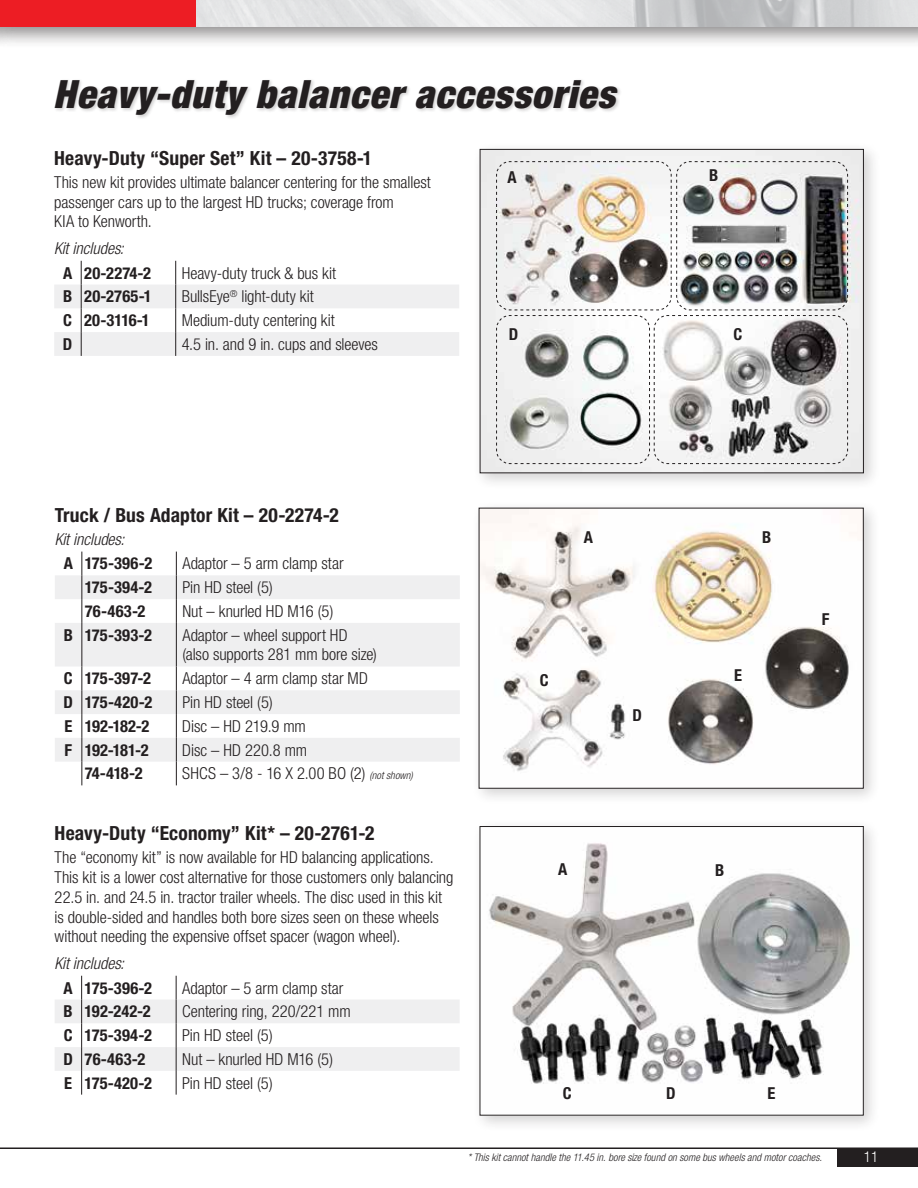
<style>
.page{position:relative;width:918px;height:1188px;background:#fff}
.page>*{position:absolute;margin:0;border:0;box-sizing:border-box;transform-origin:0 0}
.t1{font:italic 900 condensed 39px "Helvetica Neue LT Std";letter-spacing:.025em;color:#231f20}
.t2{font:700 condensed 19.5px "Helvetica Neue LT Std";letter-spacing:.01em;color:#231f20}
.t3{font:300 condensed 16.5px/19.8px "Helvetica Neue LT Std";letter-spacing:-.005em;color:#231f20}
.t4{font:700 condensed 16.5px "Helvetica Neue LT Std";letter-spacing:.01em;color:#231f20}
.t5{font:italic 300 condensed 16.5px "Helvetica Neue LT Std";letter-spacing:-.005em;color:#231f20}
.t6{font:300 condensed 16.5px "Helvetica Neue LT Std";letter-spacing:.015em;color:#231f20}
.t7{font:300 condensed 15px "Helvetica Neue LT Std";color:#fff}
.t8{font:italic 300 condensed 10.5px "Helvetica Neue LT Std";letter-spacing:.01em;color:#231f20}
.s1{font-style:italic;font-size:10.5px}
</style>
<div class="page">
<div style="left:837px;top:1148px;width:81px;height:19px;background:#231f20"></div>
<hr style="left:0;top:1148px;width:918px;height:1px;background:#231f20">
<div style="left:472px;top:501px;width:408px;height:305px;background:#231f20;opacity:.2"></div>
<img style="left:481px;top:510px;width:381px;height:277px">
<div style="left:479px;top:508px;width:385px;height:281px;border:1px solid #231f20"></div>
<div style="left:472px;top:819px;width:409px;height:313px;background:#231f20;opacity:.2"></div>
<img style="left:482px;top:828px;width:380px;height:286px">
<div style="left:480px;top:826px;width:384px;height:290px;border:1px solid #231f20"></div>
<div style="left:473px;top:142px;width:408px;height:348px;background:#231f20;opacity:.2"></div>
<div style="left:482px;top:151px;width:380px;height:320px;background:#eee"></div>
<div style="left:480px;top:149px;width:384px;height:324px;border:1px solid #231f20"></div>
<svg style="left:496px;top:161px;width:352px;height:303px"></svg>
<div style="left:54px;top:78px;width:568px;height:41px;background:#231f20;opacity:.2"></div>
<svg style="left:54px;top:261px;width:405px;height:95px"></svg>
<svg style="left:55px;top:976px;width:405px;height:119px"></svg>
<svg style="left:55px;top:575px;width:405px;height:187px;fill:#efeff0"></svg>
<svg style="left:176px;top:552px;width:1px;height:71px"></svg>
<hr style="left:176px;top:623px;width:1px;height:44px;background:#231f20">
<svg style="left:176px;top:667px;width:1px;height:118px"></svg>
<svg style="left:81px;top:552px;width:1px;height:71px"></svg>
<hr style="left:81px;top:623px;width:1px;height:44px;background:#231f20">
<svg style="left:81px;top:667px;width:1px;height:118px"></svg>
<div style="left:0;top:0;width:918px;height:49px;background:#231f20;opacity:.5"></div>
<img style="left:196px;top:0;width:722px;height:27px">
<div style="left:0;top:0;width:16px;height:49px;background:#231f20;opacity:.5"></div>
<div style="left:0;top:0;width:196px;height:27px;background:#ed1d24"></div>
<h1 class="t1" style="left:53px;top:70px;width:564px">Heavy-duty balancer accessories</h1>
<p class="t2" style="left:54px;top:146px;width:320px">Heavy-Duty “Super Set” Kit – 20-3758-1</p>
<p class="t3" style="left:54px;top:172px;width:378px">This new kit provides ultimate balancer centering for the smallest passenger cars up to the largest HD trucks; coverage from<br>KIA to Kenworth.</p>
<p class="t5" style="left:54px;top:239px;width:71px">Kit includes:</p>
<p class="t4" style="left:63px;top:263px;width:90px">A 20-2274-2</p>
<p class="t3" style="left:182px;top:263px;width:156px">Heavy-duty truck &amp; bus kit</p>
<p class="t4" style="left:63px;top:286px;width:90px">B 20-2765-1</p>
<p class="t3" style="left:182px;top:286px;width:134px">BullsEye<sup>®</sup> light-duty kit</p>
<p class="t4" style="left:63px;top:310px;width:88px">C 20-3116-1</p>
<p class="t3" style="left:182px;top:310px;width:155px">Medium-duty centering kit</p>
<p class="t4" style="left:63px;top:334px;width:11px">D</p>
<p class="t3" style="left:182px;top:334px;width:198px">4.5 in. and 9 in. cups and sleeves</p>
<p class="t4" style="left:507px;top:167px;width:11px">A</p>
<p class="t4" style="left:709px;top:165px;width:11px">B</p>
<p class="t4" style="left:509px;top:324px;width:11px">D</p>
<p class="t4" style="left:733px;top:324px;width:10px">C</p>
<p class="t2" style="left:55px;top:503px;width:285px">Truck / Bus Adaptor Kit – 20-2274-2</p>
<p class="t5" style="left:55px;top:530px;width:71px">Kit includes:</p>
<p class="t4" style="left:64px;top:554px;width:90px">A 175-396-2</p>
<p class="t3" style="left:182px;top:553px;width:163px">Adaptor – 5 arm clamp star</p>
<p class="t4" style="left:85px;top:577px;width:69px">175-394-2</p>
<p class="t3" style="left:182px;top:577px;width:92px">Pin HD steel (5)</p>
<p class="t4" style="left:85px;top:601px;width:62px">76-463-2</p>
<p class="t3" style="left:182px;top:601px;width:153px">Nut – knurled HD M16 (5)</p>
<p class="t4" style="left:64px;top:625px;width:90px">B 175-393-2</p>
<p class="t3" style="left:182px;top:625px;width:196px">Adaptor – wheel support HD (also supports 281 mm bore size)</p>
<p class="t4" style="left:64px;top:668px;width:89px">C 175-397-2</p>
<p class="t3" style="left:182px;top:668px;width:187px">Adaptor – 4 arm clamp star MD</p>
<p class="t4" style="left:64px;top:692px;width:90px">D 175-420-2</p>
<p class="t3" style="left:182px;top:692px;width:92px">Pin HD steel (5)</p>
<p class="t4" style="left:64px;top:716px;width:87px">E 192-182-2</p>
<p class="t3" style="left:182px;top:716px;width:125px">Disc – HD 219.9 mm</p>
<p class="t4" style="left:64px;top:740px;width:86px">F 192-181-2</p>
<p class="t3" style="left:182px;top:740px;width:126px">Disc – HD 220.8 mm</p>
<p class="t4" style="left:85px;top:764px;width:59px">74-418-2</p>
<p class="t6" style="left:182px;top:764px;width:232px">SHCS – 3/8 - 16 X 2.00 BO (2) <span class="s1">(not shown)</span></p>
<p class="t2" style="left:55px;top:821px;width:322px">Heavy-Duty “Economy” Kit* – 20-2761-2</p>
<p class="t3" style="left:55px;top:847px;width:400px">The “economy kit” is now available for HD balancing applications.<br>This kit is a lower cost alternative for those customers only balancing 22.5 in. and 24.5 in. tractor trailer wheels. The disc used in this kit is double-sided and handles both bore sizes seen on these wheels without needing the expensive offset spacer (wagon wheel).</p>
<p class="t5" style="left:55px;top:954px;width:71px">Kit includes:</p>
<p class="t4" style="left:64px;top:978px;width:90px">A 175-396-2</p>
<p class="t3" style="left:182px;top:978px;width:163px">Adaptor – 5 arm clamp star</p>
<p class="t4" style="left:64px;top:1001px;width:89px">B 192-242-2</p>
<p class="t3" style="left:182px;top:1001px;width:170px">Centering ring, 220/221 mm</p>
<p class="t4" style="left:64px;top:1025px;width:90px">C 175-394-2</p>
<p class="t3" style="left:182px;top:1025px;width:92px">Pin HD steel (5)</p>
<p class="t4" style="left:63px;top:1049px;width:83px">D 76-463-2</p>
<p class="t3" style="left:182px;top:1049px;width:153px">Nut – knurled HD M16 (5)</p>
<p class="t4" style="left:64px;top:1073px;width:89px">E 175-420-2</p>
<p class="t3" style="left:182px;top:1073px;width:92px">Pin HD steel (5)</p>
<p class="t4" style="left:584px;top:527px;width:11px">A</p>
<p class="t4" style="left:762px;top:527px;width:11px">B</p>
<p class="t4" style="left:540px;top:670px;width:10px">C</p>
<p class="t4" style="left:632px;top:705px;width:11px">D</p>
<p class="t4" style="left:734px;top:665px;width:9px">E</p>
<p class="t4" style="left:822px;top:609px;width:9px">F</p>
<p class="t4" style="left:558px;top:859px;width:11px">A</p>
<p class="t4" style="left:715px;top:860px;width:11px">B</p>
<p class="t4" style="left:563px;top:1083px;width:10px">C</p>
<p class="t4" style="left:666px;top:1083px;width:11px">D</p>
<p class="t4" style="left:768px;top:1083px;width:9px">E</p>
<p class="t8" style="left:468px;top:1151px;width:356px">* This kit cannot handle the 11.45 in. bore size found on some bus wheels and motor coaches.</p>
<p class="t7" style="left:864px;top:1148px;width:16px">11</p>
</div>
